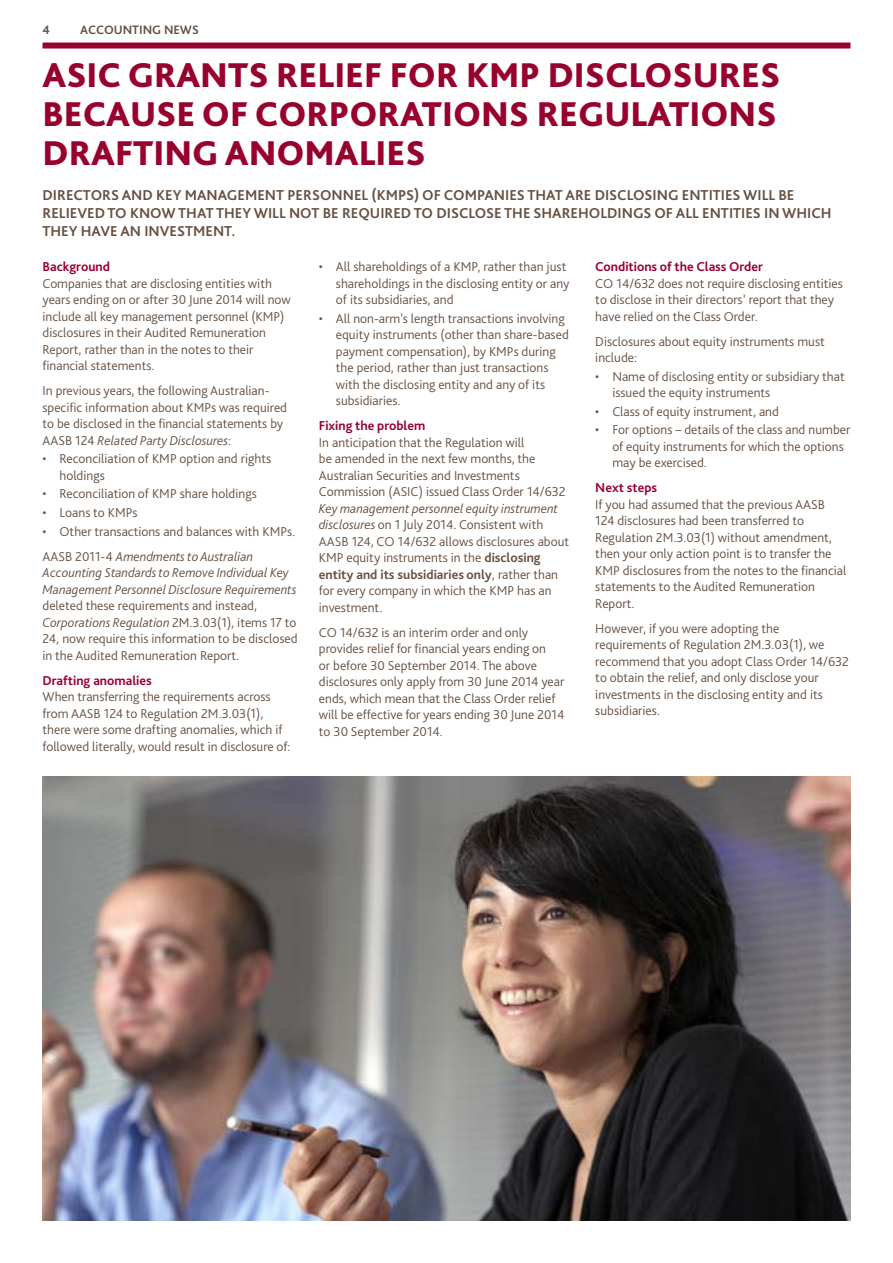
<style>
.page{position:relative;width:893px;height:1263px;background:#fff}
.page>*{position:absolute;margin:0;border:0;box-sizing:border-box;transform-origin:0 0}
.t1{font:800 36px/39px "Bliss Pro";color:#98002e;text-align:justify}
.t2{font:700 15px/18px "Bliss Pro";color:#685041}
.t3{font:300 13.5px/16.5px "Bliss Pro";color:#685041}
.t4{font:italic 300 13.5px/16.5px "Bliss Pro";color:#685041}
.t5{font:700 13.5px "Bliss Pro";color:#98002e}
.t6{font:700 12.75px "Bliss Pro";color:#685041}
.s1{font-style:italic}
.s2{font-weight:700}
</style>
<div class="page">
<div style="left:43px;top:43px;width:807px;height:6px;background:#98002e"></div>
<img style="left:43px;top:777px;width:807px;height:443px">
<p class="t6" style="left:43px;top:22px;width:9px">4</p>
<p class="t6" style="left:80px;top:22px;width:120px">ACCOUNTING NEWS</p>
<h1 class="t1" style="left:43px;top:55px;width:739px">ASIC GRANTS RELIEF FOR KMP DISCLOSURES BECAUSE OF CORPORATIONS REGULATIONS DRAFTING ANOMALIES</h1>
<p class="t2" style="left:43px;top:186px;width:790px">DIRECTORS AND KEY MANAGEMENT PERSONNEL (KMPS) OF COMPANIES THAT ARE DISCLOSING ENTITIES WILL BE<br>RELIEVED TO KNOW THAT THEY WILL NOT BE REQUIRED TO DISCLOSE THE SHAREHOLDINGS OF ALL ENTITIES IN WHICH<br>THEY HAVE AN INVESTMENT.</p>
<p class="t5" style="left:43px;top:258px;width:69px">Background</p>
<p class="t3" style="left:43px;top:274px;width:250px">Companies that are disclosing entities with years ending on or after 30 June 2014 will now include all key management personnel (KMP) disclosures in their Audited Remuneration Report, rather than in the notes to their financial statements.</p>
<p class="t3" style="left:43px;top:382px;width:246px">In previous years, the following Australian&shy;specific information about KMPs was required to be disclosed in the financial statements by AASB 124 <span class="s1">Related Party Disclosures</span>:</p>
<p class="t3" style="left:60px;top:450px;width:213px;text-indent:-17px">• Reconciliation of KMP option and rights holdings</p>
<p class="t3" style="left:43px;top:485px;width:216px">• Reconciliation of KMP share holdings</p>
<p class="t3" style="left:43px;top:504px;width:97px">• Loans to KMPs</p>
<p class="t3" style="left:43px;top:518px;width:254px;line-height:25px">• Other transactions and balances with KMPs.<br>AASB 2011-4 <span class="s1">Amendments to Australian</span></p>
<p class="t4" style="left:43px;top:564px;width:255px">Accounting Standards to Remove Individual Key<br>Management Personnel Disclosure Requirements</p>
<p class="t3" style="left:43px;top:597px;width:257px">deleted these requirements and instead, <span class="s1">Corporations Regulation</span> 2M.3.03(1), items 17 to 24, now require this information to be disclosed in the Audited Remuneration Report.</p>
<p class="t5" style="left:43px;top:672px;width:111px">Drafting anomalies</p>
<p class="t3" style="left:43px;top:688px;width:250px">When transferring the requirements across from AASB 124 to Regulation 2M.3.03(1), there were some drafting anomalies, which if followed literally, would result in disclosure of:</p>
<p class="t5" style="left:595px;top:258px;width:169px">Conditions of the Class Order</p>
<p class="t3" style="left:595px;top:274px;width:249px">CO 14/632 does not require disclosing entities to disclose in their directors’ report that they have relied on the Class Order.</p>
<p class="t3" style="left:595px;top:332px;width:231px">Disclosures about equity instruments must include:</p>
<p class="t3" style="left:612px;top:368px;width:234px;text-indent:-17px">• Name of disclosing entity or subsidiary that issued the equity instruments</p>
<p class="t3" style="left:595px;top:403px;width:185px">• Class of equity instrument, and</p>
<p class="t3" style="left:612px;top:421px;width:239px;text-indent:-17px">• For options – details of the class and number of equity instruments for which the options may be exercised.</p>
<p class="t5" style="left:595px;top:479px;width:63px">Next steps</p>
<p class="t3" style="left:595px;top:496px;width:253px">If you had assumed that the previous AASB 124 disclosures had been transferred to Regulation 2M.3.03(1) without amendment, then your only action point is to transfer the KMP disclosures from the notes to the financial statements to the Audited Remuneration Report.</p>
<p class="t3" style="left:595px;top:620px;width:255px">However, if you were adopting the requirements of Regulation 2M.3.03(1), we recommend that you adopt Class Order 14/632 to obtain the relief, and only disclose your investments in the disclosing entity and its subsidiaries.</p>
<p class="t3" style="left:336px;top:258px;width:235px;text-indent:-17px">• All shareholdings of a KMP, rather than just shareholdings in the disclosing entity or any of its subsidiaries, and</p>
<p class="t3" style="left:336px;top:310px;width:234px;text-indent:-17px">• All non-arm’s length transactions involving equity instruments (other than share-based payment compensation), by KMPs during the period, rather than just transactions with the disclosing entity and any of its subsidiaries.</p>
<p class="t5" style="left:319px;top:417px;width:108px">Fixing the problem</p>
<p class="t3" style="left:319px;top:434px;width:248px">In anticipation that the Regulation will<br>be amended in the next few months, the Australian Securities and Investments Commission (ASIC) issued Class Order 14/632</p>
<p class="t3" style="left:319px;top:500px;width:252px"><span class="s1">Key management personnel equity instrument disclosures</span> on 1 July 2014. Consistent with AASB 124, CO 14/632 allows disclosures about KMP equity instruments in the <span class="s2">disclosing entity and its subsidiaries only</span>, rather than for every company in which the KMP has an investment.</p>
<p class="t3" style="left:319px;top:624px;width:247px">CO 14/632 is an interim order and only provides relief for financial years ending on<br>or before 30 September 2014. The above disclosures only apply from 30 June 2014 year ends, which mean that the Class Order relief will be effective for years ending 30 June 2014 to 30 September 2014.</p>
</div>
